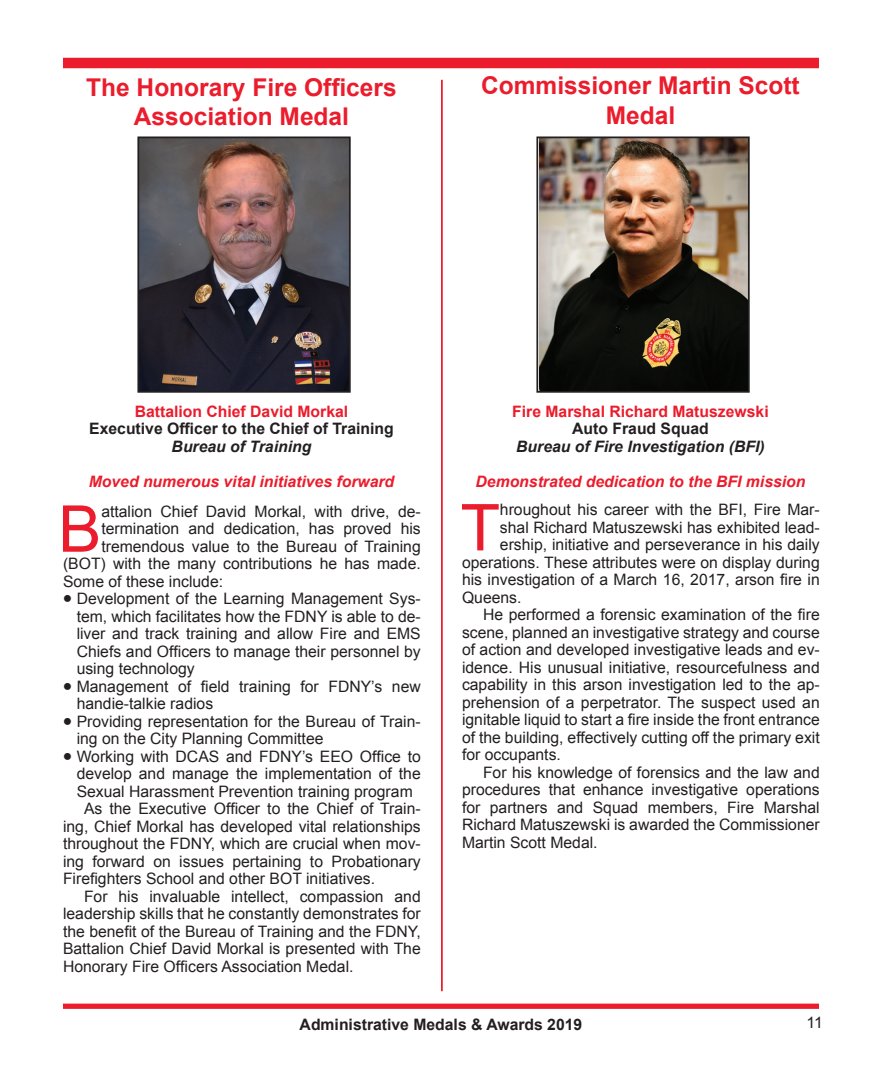
<style>
.page{position:relative;width:882px;height:1071px;background:#fff}
.page>*{position:absolute;margin:0;border:0;box-sizing:border-box;transform-origin:0 0}
.t1{font:64.58px "Arial";color:#eb1c2c}
.t2{font:700 24.5px/29.4px "Arial";color:#eb1c2c;text-align:center}
.List_Paragraph{font:15.75px/17.5px "Arial";color:#231f20;text-align:justify}
.t3{font:700 15.75px "Arial";color:#231f20}
.t4{font:italic 700 15.75px "Arial";color:#eb1c2c}
.t5{font:700 15.75px "Arial";color:#eb1c2c}
.t6{font:italic 700 15.75px "Arial";color:#231f20}
</style>
<div class="page">
<div style="left:63px;top:58px;width:756px;height:10px;background:#eb1c2c"></div>
<div style="left:63px;top:1004px;width:756px;height:5px;background:#eb1c2c"></div>
<hr style="left:441px;top:80px;width:2px;height:911px;background:#eb1c2c">
<img style="left:539px;top:139px;width:208px;height:251px">
<div style="left:536px;top:136px;width:214px;height:257px;border:2px solid #231f20"></div>
<img style="left:140px;top:139px;width:208px;height:251px">
<div style="left:137px;top:136px;width:214px;height:257px;border:2px solid #231f20"></div>
<p class="t2" style="left:86px;top:73px;width:312px">The Honorary Fire Officers<br>Association Medal</p>
<p class="t2" style="left:481px;top:72px;width:320px">Commissioner Martin Scott<br>Medal</p>
<p class="t5" style="left:135px;top:401px;width:215px">Battalion Chief David Morkal</p>
<p class="t3" style="left:89px;top:418px;width:306px">Executive Officer to the Chief of Training</p>
<p class="t6" style="left:172px;top:436px;width:141px">Bureau of Training</p>
<p class="t4" style="left:89px;top:471px;width:307px">Moved numerous vital initiatives forward</p>
<p class="t1" style="left:58px;top:487px;width:45px">B</p>
<p class="List_Paragraph" style="left:101px;top:503px;width:321px">attalion Chief David Morkal, with drive, de-</p>
<p class="List_Paragraph" style="left:101px;top:520px;width:321px">termination and dedication, has proved his</p>
<p class="List_Paragraph" style="left:101px;top:538px;width:321px">tremendous value to the Bureau of Training</p>
<p class="List_Paragraph" style="left:63px;top:555px;width:357px">(BOT) with the many contributions he has made.</p>
<p class="List_Paragraph" style="left:63px;top:573px;width:162px">Some of these include:</p>
<p class="List_Paragraph" style="left:77px;top:590px;width:346px;text-indent:-14px">• Development of the Learning Management Sys&shy;tem, which facilitates how the FDNY is able to de&shy;liver and track training and allow Fire and EMS Chiefs and Officers to manage their personnel by using technology</p>
<p class="List_Paragraph" style="left:77px;top:678px;width:346px;text-indent:-14px">• Management of field training for FDNY’s new handie-talkie radios</p>
<p class="List_Paragraph" style="left:77px;top:713px;width:346px;text-indent:-14px">• Providing representation for the Bureau of Train&shy;ing on the City Planning Committee</p>
<p class="List_Paragraph" style="left:77px;top:748px;width:346px;text-indent:-14px">• Working with DCAS and FDNY’s EEO Office to develop and manage the implementation of the Sexual Harassment Prevention training program</p>
<p class="List_Paragraph" style="left:63px;top:800px;width:359px;text-indent:21px">As the Executive Officer to the Chief of Train&shy;ing, Chief Morkal has developed vital relationships throughout the FDNY, which are crucial when mov&shy;ing forward on issues pertaining to Probationary Firefighters School and other BOT initiatives.</p>
<p class="List_Paragraph" style="left:63px;top:888px;width:359px;text-indent:21px">For his invaluable intellect, compassion and leadership skills that he constantly demonstrates for the benefit of the Bureau of Training and the FDNY, Battalion Chief David Morkal is presented with The Honorary Fire Officers Association Medal.</p>
<p class="t5" style="left:512px;top:401px;width:258px">Fire Marshal Richard Matuszewski</p>
<p class="t3" style="left:572px;top:418px;width:138px">Auto Fraud Squad</p>
<p class="t6" style="left:516px;top:436px;width:250px">Bureau of Fire Investigation (BFI)</p>
<p class="t4" style="left:476px;top:471px;width:331px">Demonstrated dedication to the BFI mission</p>
<p class="t1" style="left:460px;top:485px;width:41px">T</p>
<p class="List_Paragraph" style="left:500px;top:501px;width:321px">hroughout his career with the BFI, Fire Mar-</p>
<p class="List_Paragraph" style="left:500px;top:519px;width:321px">shal Richard Matuszewski has exhibited lead-</p>
<p class="List_Paragraph" style="left:500px;top:536px;width:321px">ership, initiative and perseverance in his daily</p>
<p class="List_Paragraph" style="left:462px;top:554px;width:359px">operations. These attributes were on display during</p>
<p class="List_Paragraph" style="left:462px;top:571px;width:359px">his investigation of a March 16, 2017, arson fire in</p>
<p class="List_Paragraph" style="left:462px;top:589px;width:58px">Queens.</p>
<p class="List_Paragraph" style="left:462px;top:606px;width:359px;text-indent:21px">He performed a forensic examination of the fire scene, planned an investigative strategy and course of action and developed investigative leads and ev&shy;idence. His unusual initiative, resourcefulness and capability in this arson investigation led to the ap&shy;prehension of a perpetrator. The suspect used an ignitable liquid to start a fire inside the front entrance of the building, effectively cutting off the primary exit for occupants.</p>
<p class="List_Paragraph" style="left:462px;top:764px;width:359px;text-indent:21px">For his knowledge of forensics and the law and procedures that enhance investigative operations for partners and Squad members, Fire Marshal Richard Matuszewski is awarded the Commissioner Martin Scott Medal.</p>
<p class="t3" style="left:300px;top:1014px;width:284px">Administrative Medals &amp; Awards 2019</p>
<p class="List_Paragraph" style="left:806px;top:1014px;width:18px">11</p>
</div>
